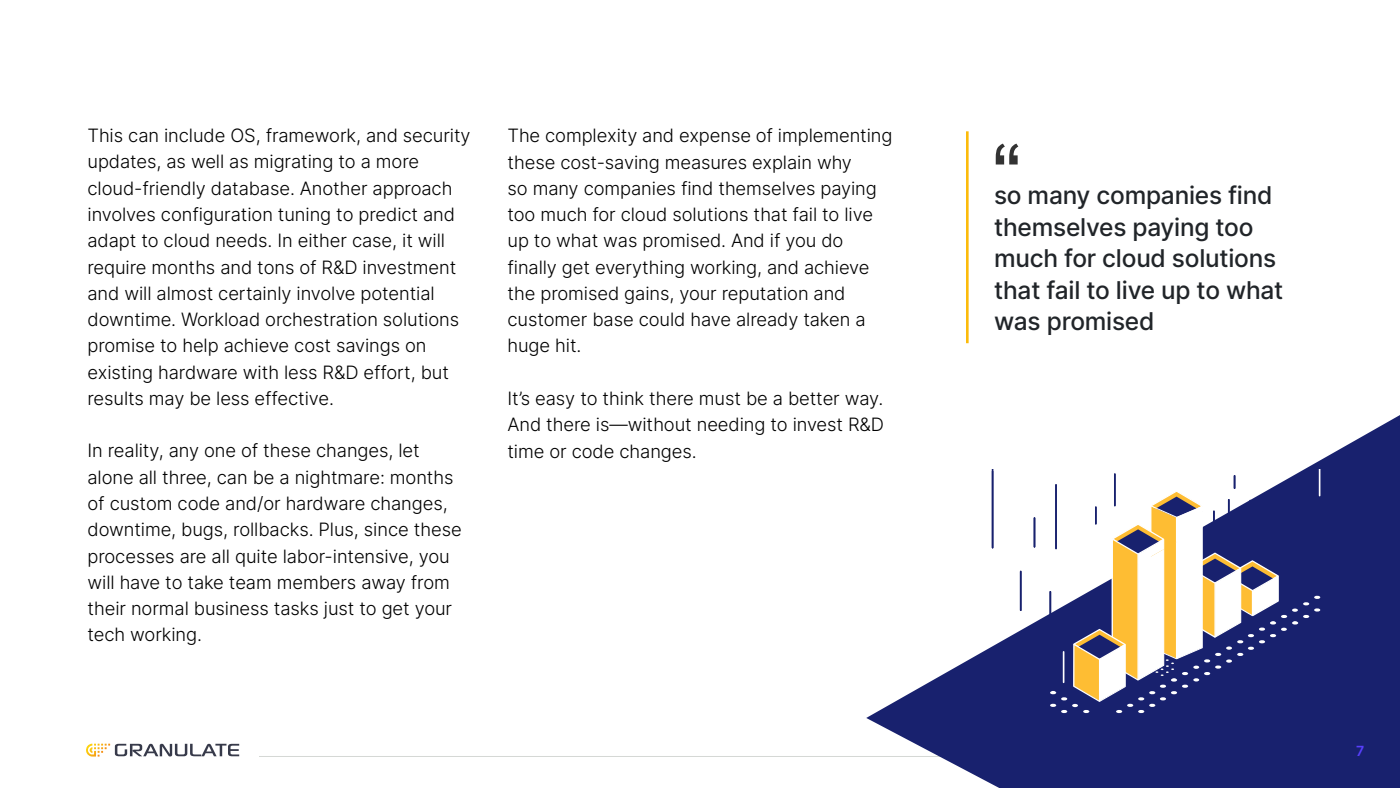
<style>
.page{position:relative;width:1400px;height:788px;background:#fff}
.page>*{position:absolute;margin:0;border:0;box-sizing:border-box;transform-origin:0 0}
.t1{font:500 24.5px/31.5px "Inter";letter-spacing:-.01em;color:#212529}
.t2{font:300 18.38px/26.2px "Inter";letter-spacing:-.005em;color:#000}
.t3{font:600 14px "Inter";color:#583ffd}
</style>
<div class="page">
<hr style="left:259px;top:756px;width:1053px;height:1px;background:#d5d8d5">
<svg style="left:866px;top:415px;width:534px;height:373px;fill:#18216e"></svg>
<hr style="left:966px;top:131px;width:3px;height:212px;background:#fcbb0b">
<svg style="left:996px;top:144px;width:22px;height:20px"></svg>
<div style="left:948px;top:469px;width:372px;height:246px;background:#18216e"></div>
<hr style="left:992px;top:469px;width:1px;height:78px;background:#18216e">
<svg style="left:947px;top:471px;width:103px;height:201px"></svg>
<hr style="left:992px;top:471px;width:1px;height:76px;background:#18216e">
<hr style="left:1020px;top:571px;width:2px;height:39px;background:#18216e">
<svg style="left:1034px;top:518px;width:1px;height:29px"></svg>
<svg style="left:1050px;top:469px;width:270px;height:244px"></svg>
<svg style="left:86px;top:743px;width:153px;height:13px"></svg>
<p class="t2" style="left:88px;top:122px;width:385px">This can include OS, framework, and security updates, as well as migrating to a more cloud-friendly database. Another approach involves configuration tuning to predict and adapt to cloud needs. In either case, it will require months and tons of R&amp;D investment and will almost certainly involve potential downtime. Workload orchestration solutions promise to help achieve cost savings on existing hardware with less R&amp;D effort, but results may be less effective.</p>
<p class="t2" style="left:88px;top:437px;width:376px">In reality, any one of these changes, let alone all three, can be a nightmare: months of custom code and/or hardware changes, downtime, bugs, rollbacks. Plus, since these processes are all quite labor-intensive, you will have to take team members away from their normal business tasks just to get your tech working.</p>
<p class="t2" style="left:507px;top:122px;width:386px">The complexity and expense of implementing these cost-saving measures explain why<br>so many companies find themselves paying too much for cloud solutions that fail to live up to what was promised. And if you do finally get everything working, and achieve the promised gains, your reputation and customer base could have already taken a huge hit.</p>
<p class="t2" style="left:507px;top:385px;width:378px;text-align:justify">It’s easy to think there must be a better way.<br>And there is—without needing to invest R&amp;D time or code changes.</p>
<h1 class="t1" style="left:994px;top:179px;width:291px">so many companies find themselves paying too much for cloud solutions that fail to live up to what was promised</h1>
<p class="t3" style="left:1356px;top:740px;width:10px">7</p>
</div>
